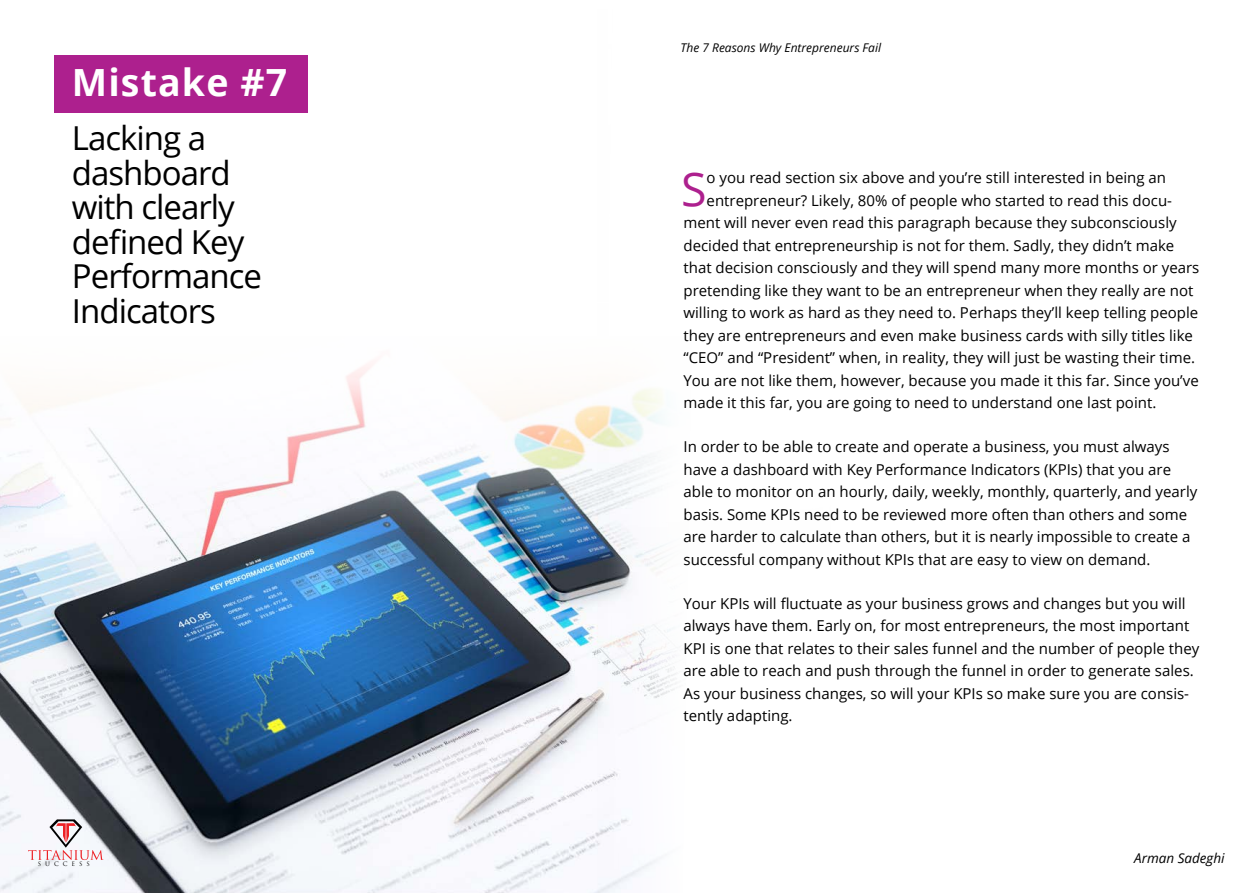
<style>
.page{position:relative;width:1259px;height:893px;background:#fff}
.page>*{position:absolute;margin:0;border:0;box-sizing:border-box;transform-origin:0 0}
.t1{font:46.5px "Open Sans";color:#ad208e}
.t2{font:700 37.5px "Open Sans";letter-spacing:.03em;color:#fff}
.t3{font:33px/34.5px "Open Sans";letter-spacing:-.03em;color:#000}
.t4{font:15px/22.5px "Open Sans";color:#000}
.t5{font:italic 13.5px "Open Sans";color:#000}
.t6{font:italic 12px "Open Sans";color:#000}
.t7{font:6px "Trajan Pro";letter-spacing:.66em;color:#000}
</style>
<div class="page">
<img style="left:0;top:567px;width:597px;height:326px">
<img style="left:597px;top:567px;width:79px;height:326px">
<img style="left:0;top:363px;width:664px;height:204px">
<div style="left:54px;top:55px;width:254px;height:58px;background:#ad208e"></div>
<svg style="left:28px;top:819px;width:76px;height:41px"></svg>
<h2 class="t2" style="left:72px;top:56px;width:217px">Mistake #7</h2>
<h3 class="t3" style="left:72px;top:120px;width:192px">Lacking a dashboard with clearly defined Key<br>Performance<br>Indicators</h3>
<p class="t6" style="left:680px;top:39px;width:202px">The 7 Reasons Why Entrepreneurs Fail</p>
<h1 class="t1" style="left:681px;top:157px;width:27px">S</h1>
<p class="t4" style="left:706px;top:166px;width:461px">o you read section six above and you’re still interested in being an</p>
<p class="t4" style="left:706px;top:189px;width:467px">entrepreneur? Likely, 80% of people who started to read this docu-</p>
<p class="t4" style="left:683px;top:211px;width:495px">ment will never even read this paragraph because they subconsciously</p>
<p class="t4" style="left:683px;top:234px;width:492px">decided that entrepreneurship is not for them. Sadly, they didn’t make</p>
<p class="t4" style="left:683px;top:256px;width:517px">that decision consciously and they will spend many more months or years</p>
<p class="t4" style="left:683px;top:279px;width:511px">pretending like they want to be an entrepreneur when they really are not</p>
<p class="t4" style="left:683px;top:301px;width:516px">willing to work as hard as they need to. Perhaps they’ll keep telling people</p>
<p class="t4" style="left:683px;top:324px;width:511px">they are entrepreneurs and even make business cards with silly titles like</p>
<p class="t4" style="left:683px;top:346px;width:513px">“CEO” and “President” when, in reality, they will just be wasting their time.</p>
<p class="t4" style="left:683px;top:369px;width:517px">You are not like them, however, because you made it this far. Since you’ve</p>
<p class="t4" style="left:683px;top:391px;width:474px">made it this far, you are going to need to understand one last point.</p>
<p class="t4" style="left:683px;top:435px;width:515px">In order to be able to create and operate a business, you must always have a dashboard with Key Performance Indicators (KPIs) that you are able to monitor on an hourly, daily, weekly, monthly, quarterly, and yearly basis. Some KPIs need to be reviewed more often than others and some are harder to calculate than others, but it is nearly impossible to create a successful company without KPIs that are easy to view on demand.</p>
<p class="t4" style="left:683px;top:591px;width:517px">Your KPIs will fluctuate as your business grows and changes but you will always have them. Early on, for most entrepreneurs, the most important KPI is one that relates to their sales funnel and the number of people they are able to reach and push through the funnel in order to generate sales.<br>As your business changes, so will your KPIs so make sure you are consis&shy;tently adapting.</p>
<p class="t7" style="left:38px;top:860px;width:53px">SUCCESS</p>
<p class="t5" style="left:1134px;top:848px;width:92px">Arman Sadeghi</p>
</div>
